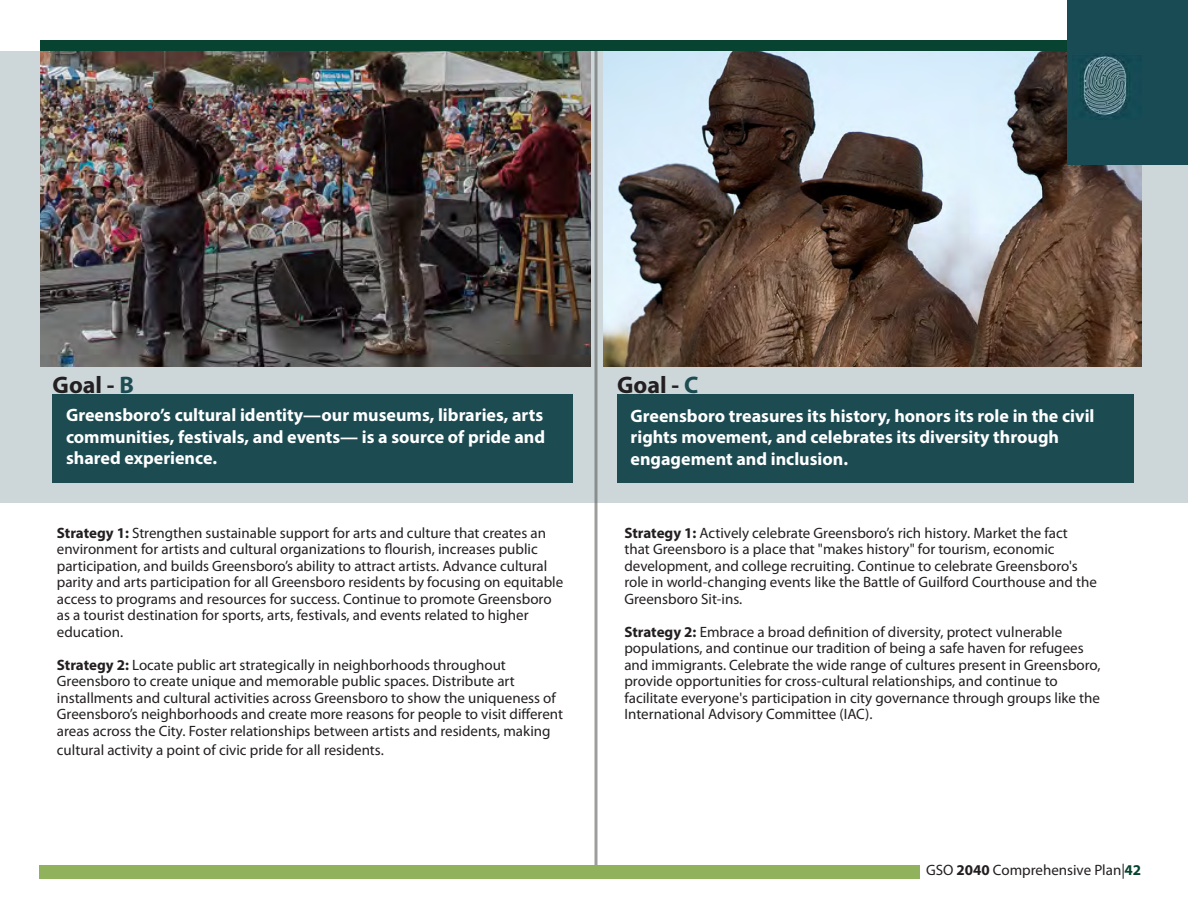
<style>
.page{position:relative;width:1188px;height:918px;background:#fff}
.page>*{position:absolute;margin:0;border:0;box-sizing:border-box;transform-origin:0 0}
.t1{font:700 24px "Myriad Pro";color:#231f20}
.t2{font:700 18px/21.6px "Myriad Pro";color:#fff;text-align:justify}
.t3{font:15px/16.5px "Myriad Pro";color:#231f20}
.s1{color:#1c4b52}
.s2{font-weight:700}
.s3{font-weight:700;color:#084331}
</style>
<div class="page">
<div style="left:39px;top:865px;width:881px;height:14px;background:#91b25c"></div>
<div style="left:40px;top:40px;width:1108px;height:11px;background:#084331"></div>
<div style="left:0;top:51px;width:1188px;height:451px;background:#cdd7d9"></div>
<div style="left:53px;top:394px;width:520px;height:89px;background:#1c4b52"></div>
<img style="left:40px;top:51px;width:550px;height:316px">
<img style="left:603px;top:51px;width:538px;height:316px">
<div style="left:617px;top:395px;width:516px;height:88px;background:#1c4b52"></div>
<div style="left:1067px;top:0;width:121px;height:165px;background:#194b54"></div>
<img style="left:1080px;top:55px;width:50px;height:64px">
<hr style="left:595px;top:51px;width:3px;height:814px;background:#5c5c5a">
<p class="t1" style="left:53px;top:369px;width:83px">Goal - <span class="s1">B</span></p>
<p class="t2" style="left:66px;top:404px;width:481px">Greensboro’s cultural identity—our museums, libraries, arts communities, festivals, and events— is a source of pride and shared experience.</p>
<p class="t3" style="left:57px;top:524px;width:508px"><span class="s2">Strategy 1:</span> Strengthen sustainable support for arts and culture that creates an environment for artists and cultural organizations to flourish, increases public participation, and builds Greensboro’s ability to attract artists. Advance cultural parity and arts participation for all Greensboro residents by focusing on equitable access to programs and resources for success. Continue to promote Greensboro as a tourist destination for sports, arts, festivals, and events related to higher education.</p>
<p class="t3" style="left:57px;top:656px;width:508px"><span class="s2">Strategy 2:</span> Locate public art strategically in neighborhoods throughout Greensboro to create unique and memorable public spaces. Distribute art installments and cultural activities across Greensboro to show the uniqueness of Greensboro’s neighborhoods and create more reasons for people to visit different areas across the City. Foster relationships between artists and residents, making</p>
<p class="t3" style="left:57px;top:741px;width:328px">cultural activity a point of civic pride for all residents.</p>
<p class="t1" style="left:617px;top:369px;width:83px">Goal - <span class="s1">C</span></p>
<p class="t2" style="left:631px;top:404px;width:465px;text-align:left">Greensboro treasures its history, honors its role in the civil rights movement, and celebrates its diversity through engagement and inclusion.</p>
<p class="t3" style="left:624px;top:524px;width:474px"><span class="s2">Strategy 1:</span> Actively celebrate Greensboro’s rich history. Market the fact that Greensboro is a place that "makes history" for tourism, economic development, and college recruiting. Continue to celebrate Greensboro's role in world-changing events like the Battle of Guilford Courthouse and the Greensboro Sit-ins.</p>
<p class="t3" style="left:624px;top:623px;width:478px"><span class="s2">Strategy 2:</span> Embrace a broad definition of diversity, protect vulnerable populations, and continue our tradition of being a safe haven for refugees and immigrants. Celebrate the wide range of cultures present in Greensboro, provide opportunities for cross-cultural relationships, and continue to facilitate everyone's participation in city governance through groups like the International Advisory Committee (IAC).</p>
<p class="t3" style="left:926px;top:862px;width:217px">GSO <span class="s2">2040</span> Comprehensive Plan|<span class="s3">42</span></p>
</div>
